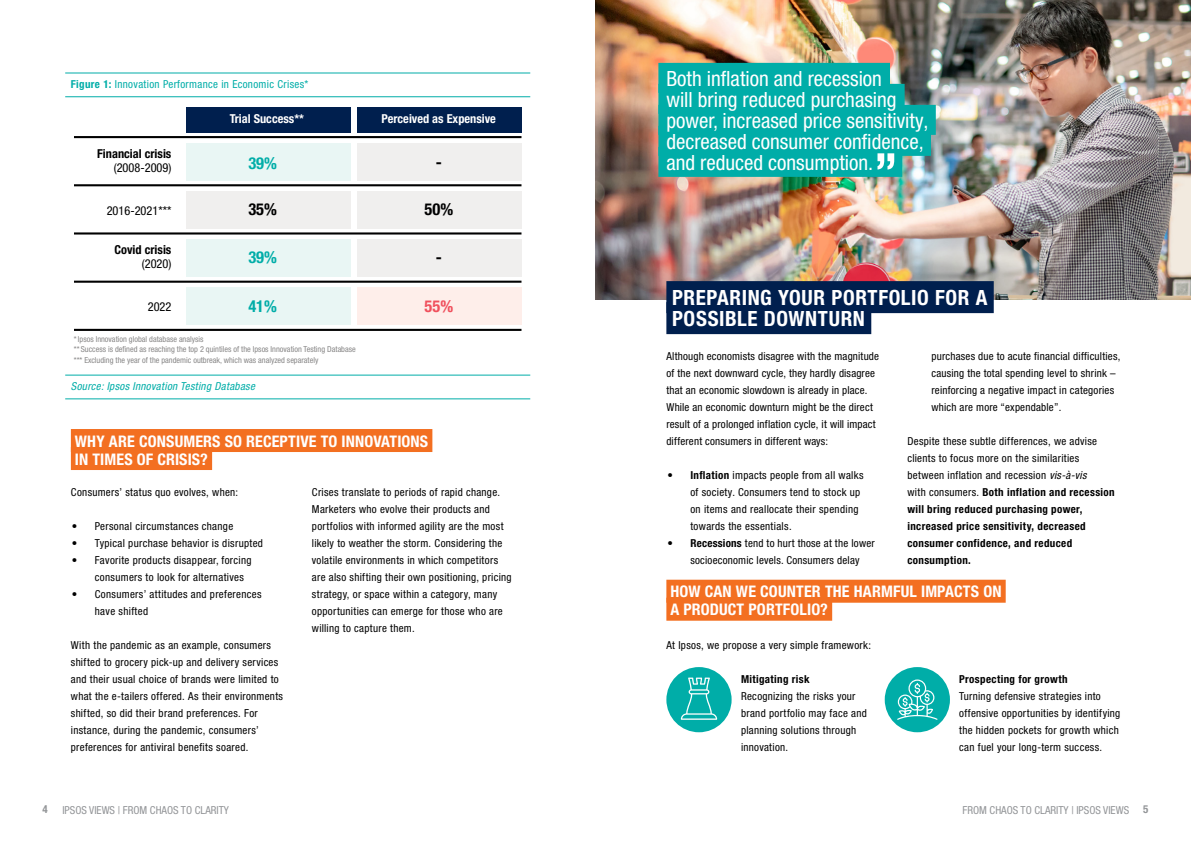
<style>
.page{position:relative;width:1191px;height:842px;background:#fff}
.page>*{position:absolute;margin:0;border:0;box-sizing:border-box;transform-origin:0 0}
.t1{font:condensed 21px/21px "Helvetica Neue LT Pro";color:#fff}
.t2{font:700 condensed 21px/21px "Helvetica Neue LT Pro";letter-spacing:.025em;color:#fff}
.t3{font:700 condensed 16.5px "Helvetica Neue LT Pro";color:#00ada8}
.t4{font:700 condensed 16.5px "Helvetica Neue LT Pro";color:#000}
.t5{font:700 condensed 16.5px "Helvetica Neue LT Pro";color:#f0505d}
.t6{font:700 condensed 16px/18px "Helvetica Neue LT Pro";letter-spacing:.01em;color:#fff}
.t7{font:700 condensed 12.3px "Helvetica Neue LT Pro";color:#fff}
.t8{font:condensed 12.3px "Helvetica Neue LT Pro";color:#000}
.t9{font:700 condensed 12.3px "Helvetica Neue LT Pro";color:#000}
.t10{font:condensed 11px/17px "Helvetica Neue LT Pro";letter-spacing:.025em;color:#000}
.t11{font:700 condensed 11px/17px "Helvetica Neue LT Pro";letter-spacing:.035em;color:#000}
.t12{font:condensed 11px "Helvetica Neue LT Pro";color:#939598}
.t13{font:condensed 11px "Helvetica Neue LT Pro";letter-spacing:.03em;color:#00ada8}
.t14{font:italic condensed 11px "Helvetica Neue LT Pro";letter-spacing:.03em;color:#00ada8}
.t15{font:700 condensed 11px "Helvetica Neue LT Pro";color:#939598}
.t16{font:condensed 8.2px/10.3px "Helvetica Neue LT Pro";color:#888787}
.s1{font-weight:700}
.s2{font-weight:400}
.s3{font-weight:400;font-style:italic}
</style>
<div class="page">
<div style="left:884px;top:667px;width:66px;height:65px;background:#00ada8;border-radius:50%"></div>
<svg style="left:897px;top:679px;width:40px;height:41px"></svg>
<div style="left:71px;top:429px;width:361px;height:23px;background:#f36f21"></div>
<div style="left:71px;top:447px;width:141px;height:23px;background:#f36f21"></div>
<img style="left:596px;top:0;width:595px;height:300px">
<div style="left:658px;top:63px;width:232px;height:30px;background:#00ada8"></div>
<div style="left:658px;top:84px;width:246px;height:30px;background:#00ada8"></div>
<div style="left:658px;top:105px;width:277px;height:30px;background:#00ada8"></div>
<div style="left:658px;top:126px;width:273px;height:30px;background:#00ada8"></div>
<div style="left:658px;top:147px;width:244px;height:30px;background:#00ada8"></div>
<svg style="left:877px;top:153px;width:17px;height:17px"></svg>
<hr style="left:65px;top:96px;width:465px;height:1px;background:#00ada8">
<hr style="left:65px;top:73px;width:465px;height:1px;background:#00ada8">
<hr style="left:65px;top:399px;width:465px;height:1px;background:#00ada8">
<hr style="left:65px;top:375px;width:465px;height:1px;background:#00ada8">
<div style="left:666px;top:580px;width:339px;height:23px;background:#f36f21"></div>
<div style="left:666px;top:598px;width:166px;height:23px;background:#f36f21"></div>
<div style="left:186px;top:107px;width:164px;height:26px;background:#001f4e"></div>
<div style="left:357px;top:107px;width:164px;height:26px;background:#001f4e"></div>
<div style="left:186px;top:287px;width:164px;height:38px;background:#e9f6f4"></div>
<div style="left:357px;top:287px;width:164px;height:38px;background:#feeeea"></div>
<div style="left:357px;top:191px;width:164px;height:38px;background:#f0efee"></div>
<div style="left:186px;top:191px;width:164px;height:38px;background:#f0efee"></div>
<div style="left:357px;top:143px;width:164px;height:38px;background:#f0efee"></div>
<div style="left:186px;top:143px;width:164px;height:38px;background:#e9f6f4"></div>
<div style="left:357px;top:239px;width:164px;height:38px;background:#f0efee"></div>
<div style="left:186px;top:239px;width:164px;height:38px;background:#e9f6f4"></div>
<hr style="left:74px;top:232px;width:447px;height:3px;background:#000">
<hr style="left:74px;top:184px;width:447px;height:2px;background:#000">
<hr style="left:74px;top:281px;width:447px;height:2px;background:#000">
<hr style="left:74px;top:136px;width:447px;height:2px;background:#000">
<hr style="left:74px;top:329px;width:447px;height:2px;background:#000">
<div style="left:666px;top:281px;width:327px;height:32px;background:#001f4e"></div>
<div style="left:666px;top:302px;width:205px;height:32px;background:#001f4e"></div>
<div style="left:666px;top:667px;width:65px;height:65px;background:#00ada8;border-radius:50%"></div>
<svg style="left:681px;top:678px;width:36px;height:42px"></svg>
<p class="t13" style="left:71px;top:78px;width:239px"><span class="s1">Figure 1:</span> Innovation Performance in Economic Crises*</p>
<p class="t7" style="left:230px;top:112px;width:76px">Trial Success**</p>
<p class="t7" style="left:382px;top:112px;width:116px">Perceived as Expensive</p>
<p class="t9" style="left:97px;top:146px;width:76px">Financial crisis</p>
<p class="t8" style="left:114px;top:160px;width:59px">(2008-2009)</p>
<h2 class="t3" style="left:248px;top:153px;width:30px">39%</h2>
<h2 class="t4" style="left:436px;top:152px;width:8px">-</h2>
<p class="t8" style="left:107px;top:203px;width:66px">2016-2021***</p>
<h2 class="t4" style="left:248px;top:199px;width:30px">35%</h2>
<h2 class="t4" style="left:424px;top:199px;width:30px">50%</h2>
<p class="t9" style="left:114px;top:243px;width:58px">Covid crisis</p>
<p class="t8" style="left:142px;top:256px;width:31px">(2020)</p>
<h2 class="t3" style="left:248px;top:247px;width:30px">39%</h2>
<h2 class="t4" style="left:436px;top:247px;width:8px">-</h2>
<p class="t8" style="left:148px;top:299px;width:25px">2022</p>
<h2 class="t3" style="left:248px;top:296px;width:30px">41%</h2>
<h2 class="t5" style="left:424px;top:296px;width:30px">55%</h2>
<p class="t16" style="left:74px;top:334px;width:283px">*Ipsos Innovation global database analysis<br>** Success is defined as reaching the top 2 quintiles of the Ipsos Innovation Testing Database *** Excluding the year of the pandemic outbreak, which was analyzed separately</p>
<p class="t14" style="left:71px;top:380px;width:186px">Source: Ipsos Innovation Testing Database</p>
<h3 class="t6" style="left:75px;top:432px;width:355px">WHY ARE CONSUMERS SO RECEPTIVE TO INNOVATIONS<br>IN TIMES OF CRISIS?</h3>
<p class="t10" style="left:71px;top:483px;width:169px">Consumers’ status quo evolves, when:</p>
<p class="t10" style="left:72px;top:517px;width:163px">• Personal circumstances change</p>
<p class="t10" style="left:72px;top:534px;width:193px">• Typical purchase behavior is disrupted</p>
<p class="t10" style="left:95px;top:551px;width:158px;text-indent:-23px">• Favorite products disappear, forcing consumers to look for alternatives</p>
<p class="t10" style="left:95px;top:585px;width:168px;text-indent:-23px">• Consumers’ attitudes and preferences have shifted</p>
<p class="t10" style="left:71px;top:636px;width:214px">With the pandemic as an example, consumers shifted to grocery pick-up and delivery services and their usual choice of brands were limited to what the e-tailers offered. As their environments shifted, so did their brand preferences. For instance, during the pandemic, consumers’ preferences for antiviral benefits soared.</p>
<p class="t10" style="left:312px;top:483px;width:201px">Crises translate to periods of rapid change.<br>Marketers who evolve their products and portfolios with informed agility are the most likely to weather the storm. Considering the volatile environments in which competitors are also shifting their own positioning, pricing strategy, or space within a category, many opportunities can emerge for those who are willing to capture them.</p>
<h1 class="t1" style="left:666px;top:67px;width:264px">Both inflation and recession<br>will bring reduced purchasing power, increased price sensitivity, decreased consumer confidence, and reduced consumption.</h1>
<h1 class="t2" style="left:672px;top:287px;width:317px">PREPARING YOUR PORTFOLIO FOR A<br>POSSIBLE DOWNTURN</h1>
<p class="t10" style="left:666px;top:347px;width:214px">Although economists disagree with the magnitude of the next downward cycle, they hardly disagree that an economic slowdown is already in place.<br>While an economic downturn might be the direct result of a prolonged inflation cycle, it will impact different consumers in different ways:</p>
<p class="t10" style="left:690px;top:466px;width:175px;text-indent:-23px">• <span class="s1">Inflation</span> impacts people from all walks of society. Consumers tend to stock up on items and reallocate their spending towards the essentials.</p>
<p class="t10" style="left:690px;top:534px;width:186px;text-indent:-23px">• <span class="s1">Recessions</span> tend to hurt those at the lower socioeconomic levels. Consumers delay</p>
<p class="t10" style="left:931px;top:347px;width:190px">purchases due to acute financial difficulties, causing the total spending level to shrink – reinforcing a negative impact in categories which are more “expendable”.</p>
<p class="t11" style="left:907px;top:432px;width:209px"><span class="s2">Despite these subtle differences, we advise clients to focus more on the similarities between inflation and recession</span> <span class="s3">vis-à-vis<br></span><span class="s2">with consumers.</span> Both inflation and recession will bring reduced purchasing power, increased price sensitivity, decreased consumer confidence, and reduced consumption.</p>
<h3 class="t6" style="left:670px;top:583px;width:333px">HOW CAN WE COUNTER THE HARMFUL IMPACTS ON<br>A PRODUCT PORTFOLIO?</h3>
<p class="t10" style="left:666px;top:636px;width:206px">At Ipsos, we propose a very simple framework:</p>
<p class="t11" style="left:741px;top:671px;width:70px">Mitigating risk</p>
<p class="t10" style="left:741px;top:687px;width:127px">Recognizing the risks your brand portfolio may face and planning solutions through innovation.</p>
<p class="t11" style="left:959px;top:670px;width:110px">Prospecting for growth</p>
<p class="t10" style="left:959px;top:687px;width:163px">Turning defensive strategies into offensive opportunities by identifying the hidden pockets for growth which can fuel your long-term success.</p>
<p class="t15" style="left:43px;top:803px;width:7px">4</p>
<p class="t12" style="left:62px;top:803px;width:168px">IPSOS VIEWS | FROM CHAOS TO CLARITY</p>
<p class="t12" style="left:962px;top:803px;width:168px">FROM CHAOS TO CLARITY | IPSOS VIEWS</p>
<p class="t15" style="left:1143px;top:803px;width:7px">5</p>
</div>
